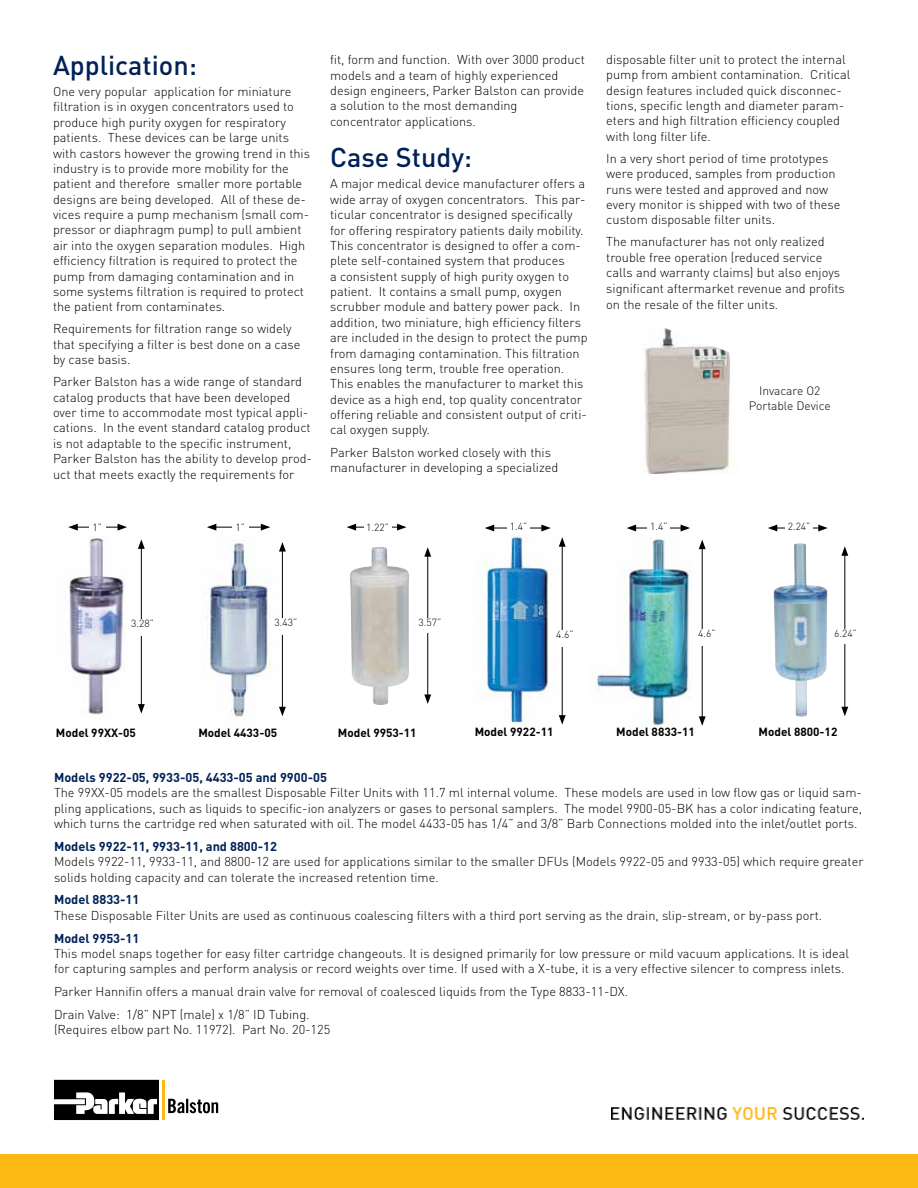
<style>
.page{position:relative;width:918px;height:1188px;background:#fff}
.page>*{position:absolute;margin:0;border:0;box-sizing:border-box;transform-origin:0 0}
.t1{font:500 27px "DINOT";color:#002157}
.t2{font:300 12.75px/15.5px "DINOT";color:#000}
.t3{font:700 12.75px "DINOT";color:#002157}
.t4{font:300 12px/15px "DINOT";color:#000;text-align:center}
.t5{font:700 11.7px "DINOT";color:#000}
.t6{font:300 10.35px "DINOT";color:#000}
</style>
<div class="page">
<img style="left:611px;top:1107px;width:253px;height:13px">
<svg style="left:168px;top:1099px;width:50px;height:14px"></svg>
<svg style="left:54px;top:1080px;width:105px;height:40px"></svg>
<hr style="left:162px;top:1080px;width:3px;height:40px;background:#fdb813">
<div style="left:0;top:1154px;width:918px;height:34px;background:#fdb913"></div>
<img style="left:644px;top:328px;width:87px;height:146px">
<img style="left:67px;top:525px;width:58px;height:190px">
<hr style="left:75px;top:527px;width:45px;height:1px;background:#000">
<svg style="left:68px;top:524px;width:10px;height:7px"></svg>
<svg style="left:118px;top:524px;width:9px;height:7px"></svg>
<hr style="left:141px;top:546px;width:1px;height:161px;background:#000">
<svg style="left:138px;top:539px;width:7px;height:10px"></svg>
<svg style="left:138px;top:704px;width:7px;height:10px"></svg>
<div style="left:89px;top:523px;width:17px;height:13px;background:#fff"></div>
<div style="left:126px;top:620px;width:33px;height:16px;background:#fff"></div>
<img style="left:203px;top:523px;width:83px;height:197px">
<hr style="left:214px;top:527px;width:49px;height:1px;background:#000">
<svg style="left:207px;top:524px;width:9px;height:7px"></svg>
<svg style="left:261px;top:524px;width:9px;height:7px"></svg>
<hr style="left:282px;top:549px;width:1px;height:160px;background:#000">
<svg style="left:279px;top:542px;width:7px;height:10px"></svg>
<svg style="left:279px;top:707px;width:7px;height:9px"></svg>
<div style="left:232px;top:523px;width:17px;height:13px;background:#fff"></div>
<div style="left:270px;top:619px;width:32px;height:16px;background:#fff"></div>
<img style="left:350px;top:547px;width:59px;height:158px">
<hr style="left:354px;top:527px;width:45px;height:1px;background:#000">
<svg style="left:347px;top:524px;width:9px;height:7px"></svg>
<svg style="left:397px;top:524px;width:10px;height:7px"></svg>
<hr style="left:427px;top:554px;width:1px;height:143px;background:#000">
<svg style="left:424px;top:547px;width:7px;height:10px"></svg>
<svg style="left:424px;top:695px;width:7px;height:9px"></svg>
<div style="left:364px;top:523px;width:27px;height:12px;background:#fff"></div>
<div style="left:414px;top:619px;width:33px;height:14px;background:#fff"></div>
<img style="left:477px;top:527px;width:85px;height:203px">
<hr style="left:492px;top:528px;width:52px;height:1px;background:#000">
<svg style="left:485px;top:525px;width:9px;height:6px"></svg>
<svg style="left:541px;top:525px;width:10px;height:6px"></svg>
<hr style="left:562px;top:544px;width:1px;height:174px;background:#000">
<svg style="left:559px;top:537px;width:7px;height:10px"></svg>
<svg style="left:559px;top:715px;width:7px;height:10px"></svg>
<div style="left:507px;top:522px;width:23px;height:12px;background:#fff"></div>
<div style="left:551px;top:631px;width:28px;height:16px;background:#fff"></div>
<img style="left:594px;top:529px;width:112px;height:205px">
<hr style="left:634px;top:528px;width:49px;height:1px;background:#000">
<svg style="left:627px;top:525px;width:9px;height:6px"></svg>
<svg style="left:681px;top:525px;width:9px;height:6px"></svg>
<hr style="left:702px;top:547px;width:1px;height:172px;background:#000">
<svg style="left:699px;top:540px;width:7px;height:9px"></svg>
<svg style="left:699px;top:716px;width:7px;height:10px"></svg>
<div style="left:648px;top:522px;width:22px;height:14px;background:#fff"></div>
<div style="left:693px;top:630px;width:27px;height:16px;background:#fff"></div>
<hr style="left:775px;top:528px;width:46px;height:1px;background:#000">
<svg style="left:768px;top:525px;width:9px;height:6px"></svg>
<svg style="left:818px;top:525px;width:10px;height:6px"></svg>
<hr style="left:844px;top:553px;width:1px;height:156px;background:#000">
<svg style="left:841px;top:546px;width:7px;height:10px"></svg>
<svg style="left:841px;top:707px;width:7px;height:9px"></svg>
<img style="left:774px;top:543px;width:53px;height:174px">
<div style="left:785px;top:522px;width:28px;height:12px;background:#fff"></div>
<div style="left:829px;top:630px;width:33px;height:14px;background:#fff"></div>
<h1 class="t1" style="left:53px;top:47px;width:145px">Application:</h1>
<p class="t2" style="left:53px;top:83px;width:259px">One very popular application for miniature filtration is in oxygen concentrators used to produce high purity oxygen for respiratory patients. These devices can be large units with castors however the growing trend in this industry is to provide more mobility for the patient and therefore smaller more portable designs are being developed. All of these de&shy;vices require a pump mechanism (small com&shy;pressor or diaphragm pump) to pull ambient air into the oxygen separation modules. High efficiency filtration is required to protect the pump from damaging contamination and in some systems filtration is required to protect the patient from contaminates.</p>
<p class="t2" style="left:53px;top:321px;width:249px">Requirements for filtration range so widely that specifying a filter is best done on a case by case basis.</p>
<p class="t2" style="left:53px;top:373px;width:261px">Parker Balston has a wide range of standard catalog products that have been developed over time to accommodate most typical appli&shy;cations. In the event standard catalog product is not adaptable to the specific instrument, Parker Balston has the ability to develop prod&shy;uct that meets exactly the requirements for</p>
<p class="t2" style="left:330px;top:51px;width:256px">fit, form and function. With over 3000 product models and a team of highly experienced design engineers, Parker Balston can provide a solution to the most demanding concentrator applications.</p>
<h1 class="t1" style="left:330px;top:139px;width:144px">Case Study:</h1>
<p class="t2" style="left:330px;top:176px;width:259px">A major medical device manufacturer offers a wide array of oxygen concentrators. This par&shy;ticular concentrator is designed specifically for offering respiratory patients daily mobility.<br>This concentrator is designed to offer a com&shy;plete self-contained system that produces<br>a consistent supply of high purity oxygen to patient. It contains a small pump, oxygen scrubber module and battery power pack. In addition, two miniature, high efficiency filters are included in the design to protect the pump from damaging contamination. This filtration ensures long term, trouble free operation.<br>This enables the manufacturer to market this device as a high end, top quality concentrator offering reliable and consistent output of criti&shy;cal oxygen supply.</p>
<p class="t2" style="left:330px;top:444px;width:230px">Parker Balston worked closely with this manufacturer in developing a specialized</p>
<p class="t2" style="left:606px;top:51px;width:246px">disposable filter unit to protect the internal pump from ambient contamination. Critical design features included quick disconnec&shy;tions, specific length and diameter param&shy;eters and high filtration efficiency coupled with long filter life.</p>
<p class="t2" style="left:606px;top:150px;width:236px">In a very short period of time prototypes were produced, samples from production runs were tested and approved and now every monitor is shipped with two of these custom disposable filter units.</p>
<p class="t2" style="left:606px;top:233px;width:240px">The manufacturer has not only realized trouble free operation (reduced service calls and warranty claims) but also enjoys significant aftermarket revenue and profits on the resale of the filter units.</p>
<p class="t4" style="left:749px;top:382px;width:84px">Invacare O2<br>Portable Device</p>
<p class="t6" style="left:92px;top:520px;width:11px">1”</p>
<p class="t6" style="left:235px;top:520px;width:11px">1”</p>
<p class="t6" style="left:366px;top:520px;width:24px">1.22”</p>
<p class="t6" style="left:510px;top:519px;width:19px">1.4”</p>
<p class="t6" style="left:650px;top:519px;width:19px">1.4”</p>
<p class="t6" style="left:788px;top:519px;width:24px">2.24”</p>
<p class="t6" style="left:131px;top:617px;width:24px">3.28”</p>
<p class="t6" style="left:275px;top:616px;width:24px">3.43”</p>
<p class="t6" style="left:419px;top:616px;width:24px">3.57”</p>
<p class="t6" style="left:556px;top:628px;width:19px">4.6”</p>
<p class="t6" style="left:698px;top:627px;width:19px">4.6”</p>
<p class="t6" style="left:834px;top:627px;width:24px">6.24”</p>
<p class="t5" style="left:56px;top:725px;width:82px">Model 99XX-05</p>
<p class="t5" style="left:198px;top:725px;width:80px">Model 4433-05</p>
<p class="t5" style="left:338px;top:725px;width:80px">Model 9953-11</p>
<p class="t5" style="left:475px;top:724px;width:80px">Model 9922-11</p>
<p class="t5" style="left:616px;top:724px;width:80px">Model 8833-11</p>
<p class="t5" style="left:759px;top:724px;width:80px">Model 8800-12</p>
<p class="t3" style="left:54px;top:769px;width:274px">Models 9922-05, 9933-05, 4433-05 and 9900-05</p>
<p class="t2" style="left:54px;top:784px;width:810px;text-align:justify">The 99XX-05 models are the smallest Disposable Filter Units with 11.7 ml internal volume. These models are used in low flow gas or liquid sam&shy;pling applications, such as liquids to specific-ion analyzers or gases to personal samplers. The model 9900-05-BK has a color indicating feature, which turns the cartridge red when saturated with oil. The model 4433-05 has 1/4” and 3/8” Barb Connections molded into the inlet/outlet ports.</p>
<p class="t3" style="left:54px;top:838px;width:225px">Models 9922-11, 9933-11, and 8800-12</p>
<p class="t2" style="left:54px;top:853px;width:811px">Models 9922-11, 9933-11, and 8800-12 are used for applications similar to the smaller DFUs (Models 9922-05 and 9933-05) which require greater solids holding capacity and can tolerate the increased retention time.</p>
<p class="t3" style="left:54px;top:891px;width:87px">Model 8833-11</p>
<p class="t2" style="left:54px;top:907px;width:770px">These Disposable Filter Units are used as continuous coalescing filters with a third port serving as the drain, slip-stream, or by-pass port.</p>
<p class="t3" style="left:54px;top:929px;width:87px">Model 9953-11</p>
<p class="t2" style="left:54px;top:945px;width:797px">This model snaps together for easy filter cartridge changeouts. It is designed primarily for low pressure or mild vacuum applications. It is ideal for capturing samples and perform analysis or record weights over time. If used with a X-tube, it is a very effective silencer to compress inlets.</p>
<p class="t2" style="left:54px;top:980px;width:576px;line-height:22.8px">Parker Hannifin offers a manual drain valve for removal of coalesced liquids from the Type 8833-11-DX.<br>Drain Valve: 1/8” NPT (male) x 1/8” ID Tubing.</p>
<p class="t2" style="left:54px;top:1022px;width:278px">(Requires elbow part No. 11972). Part No. 20-125</p>
</div>
